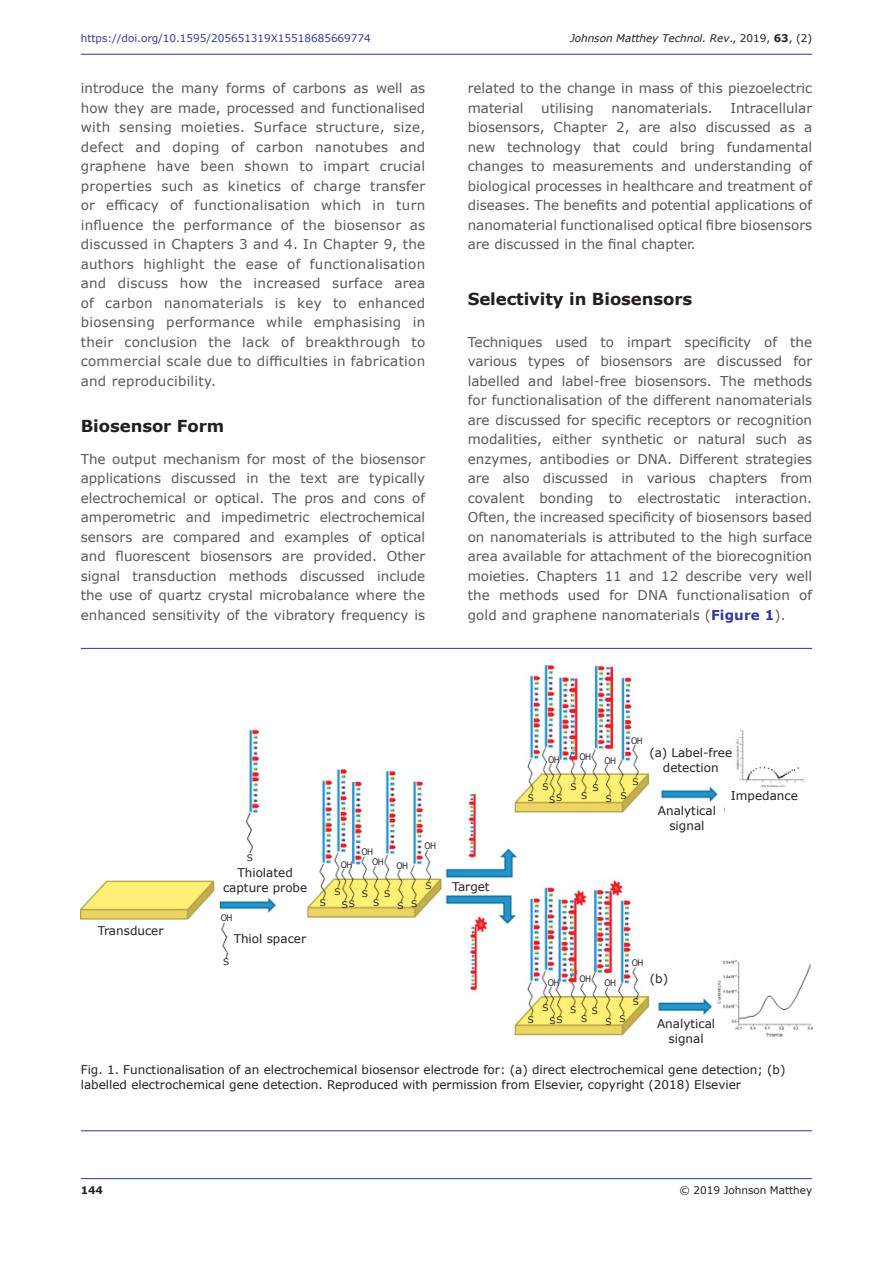
<style>
.page{position:relative;width:893px;height:1263px;background:#fff}
.page>*{position:absolute;margin:0;border:0;box-sizing:border-box;transform-origin:0 0}
.Bodytext_subhead{font:700 16.5px "Verdana";letter-spacing:-.005em;color:#231f20}
.Bodytext_fullout{font:13.5px/19.5px "Verdana";color:#575755;text-align:justify}
.Bodytext_indent{font:13.5px/19.5px "Verdana";letter-spacing:.02em;color:#575755;text-align:justify}
._22_figure_annotatio{font:12px/15px "Verdana";color:#231f20;text-align:center}
.t1{font:10.5px "Verdana";letter-spacing:-.005em;color:#313a97}
.t2{font:italic 10.5px "Verdana";letter-spacing:-.005em;color:#231f20}
.t3{font:10.5px "Verdana";letter-spacing:-.005em;color:#231f20}
.t4{font:700 10.5px "Verdana";color:#231f20}
._22_figure_annotatio-2{font:9px "Verdana";letter-spacing:-.08em;color:#231f20}
._22_figure_annotatio-3{font:9px "Verdana";letter-spacing:-.08em;color:#231f20;scale:.89 1}
.s1{font-style:normal}
.s2{font-weight:700;font-style:normal}
.s3{font-weight:700;color:#313a97}
</style>
<div class="page">
<hr style="left:81px;top:1178px;width:731px;height:1px;background:#313a97">
<hr style="left:81px;top:54px;width:731px;height:1px;background:#313a97">
<img style="left:81px;top:666px;width:731px;height:371px">
<div style="left:98px;top:926px;width:70px;height:12px;background:#fff"></div>
<div style="left:234px;top:934px;width:74px;height:12px;background:#fff"></div>
<div style="left:222px;top:867px;width:86px;height:28px;background:#fff"></div>
<div style="left:452px;top:881px;width:40px;height:12px;background:#fff"></div>
<div style="left:649px;top:1018px;width:74px;height:28px;background:#fff"></div>
<div style="left:650px;top:806px;width:74px;height:28px;background:#fff"></div>
<div style="left:727px;top:791px;width:74px;height:17px;background:#fff"></div>
<hr style="left:81px;top:1130px;width:731px;height:1px;background:#313a97">
<hr style="left:81px;top:648px;width:731px;height:1px;background:#313a97">
<div style="left:247px;top:854px;width:7px;height:8px;background:#fff"></div>
<div style="left:223px;top:958px;width:7px;height:8px;background:#fff"></div>
<div style="left:649px;top:748px;width:83px;height:25px;background:#fff"></div>
<div style="left:650px;top:973px;width:43px;height:18px;background:#fff"></div>
<p class="t1" style="left:81px;top:31px;width:291px">https://doi.org/10.1595/205651319X15518685669774</p>
<p class="t2" style="left:570px;top:31px;width:244px">Johnson Matthey Technol. Rev<span class="s1">., 2019,</span> <span class="s2">63</span><span class="s1">, (2)</span></p>
<p class="Bodytext_indent" style="left:81px;top:78px;width:346px">introduce the many forms of carbons as well as how they are made, processed and functionalised with sensing moieties. Surface structure, size, defect and doping of carbon nanotubes and graphene have been shown to impart crucial properties such as kinetics of charge transfer or efficacy of functionalisation which in turn influence the performance of the biosensor as discussed in Chapters 3 and 4. In Chapter 9, the authors highlight the ease of functionalisation and discuss how the increased surface area of carbon nanomaterials is key to enhanced biosensing performance while emphasising in their conclusion the lack of breakthrough to commercial scale due to difficulties in fabrication and reproducibility.</p>
<p class="Bodytext_subhead" style="left:81px;top:414px;width:145px">Biosensor Form</p>
<p class="Bodytext_fullout" style="left:81px;top:449px;width:346px">The output mechanism for most of the biosensor applications discussed in the text are typically electrochemical or optical. The pros and cons of amperometric and impedimetric electrochemical sensors are compared and examples of optical and fluorescent biosensors are provided. Other signal transduction methods discussed include the use of quartz crystal microbalance where the enhanced sensitivity of the vibratory frequency is</p>
<p class="Bodytext_fullout" style="left:468px;top:78px;width:346px">related to the change in mass of this piezoelectric material</p>
<p class="Bodytext_fullout" style="left:468px;top:98px;width:346px;text-indent:263px">Intracellular biosensors, Chapter 2, are also discussed as a new technology that could bring fundamental changes to measurements and understanding of biological processes in healthcare and treatment of diseases. The benefits and potential applications of nanomaterial functionalised optical fibre biosensors are discussed in the final chapter.</p>
<p class="Bodytext_fullout" style="left:541px;top:98px;width:54px">utilising</p>
<p class="Bodytext_fullout" style="left:612px;top:98px;width:103px">nanomaterials.</p>
<p class="Bodytext_subhead" style="left:468px;top:287px;width:226px">Selectivity in Biosensors</p>
<p class="Bodytext_fullout" style="left:468px;top:332px;width:346px">Techniques used to impart specificity of the various types of biosensors are discussed for labelled and label-free biosensors. The methods for functionalisation of the different nanomaterials are discussed for specific receptors or recognition modalities, either synthetic or natural such as enzymes, antibodies or DNA. Different strategies are also discussed in various chapters from covalent bonding to electrostatic interaction.<br>Often, the increased specificity of biosensors based on nanomaterials is attributed to the high surface area available for attachment of the biorecognition moieties. Chapters 11 and 12 describe very well the methods used for DNA functionalisation of gold and graphene nanomaterials (<span class="s3">Figure 1</span>).</p>
<p class="_22_figure_annotatio" style="left:98px;top:923px;width:67px">Transducer</p>
<p class="_22_figure_annotatio-2" style="left:247px;top:851px;width:8px">S</p>
<p class="_22_figure_annotatio" style="left:223px;top:864px;width:86px">Thiolated capture probe</p>
<p class="_22_figure_annotatio-3" style="left:221px;top:912px;width:15px">OH</p>
<p class="_22_figure_annotatio-2" style="left:223px;top:956px;width:8px">S</p>
<p class="_22_figure_annotatio" style="left:234px;top:931px;width:74px">Thiol spacer</p>
<p class="_22_figure_annotatio-2" style="left:320px;top:897px;width:8px">S</p>
<p class="_22_figure_annotatio-3" style="left:362px;top:846px;width:15px">OH</p>
<p class="_22_figure_annotatio-3" style="left:372px;top:856px;width:15px">OH</p>
<p class="_22_figure_annotatio-3" style="left:341px;top:858px;width:15px">OH</p>
<p class="_22_figure_annotatio-3" style="left:396px;top:859px;width:15px">OH</p>
<p class="_22_figure_annotatio-2" style="left:335px;top:885px;width:8px">S</p>
<p class="_22_figure_annotatio-2" style="left:342px;top:899px;width:8px">S</p>
<p class="_22_figure_annotatio-2" style="left:349px;top:897px;width:8px">S</p>
<p class="_22_figure_annotatio-2" style="left:362px;top:887px;width:8px">S</p>
<p class="_22_figure_annotatio-2" style="left:384px;top:887px;width:8px">S</p>
<p class="_22_figure_annotatio-2" style="left:373px;top:897px;width:8px">S</p>
<p class="_22_figure_annotatio-2" style="left:398px;top:900px;width:8px">S</p>
<p class="_22_figure_annotatio-2" style="left:411px;top:898px;width:8px">S</p>
<p class="_22_figure_annotatio-3" style="left:424px;top:840px;width:15px">OH</p>
<p class="_22_figure_annotatio-2" style="left:426px;top:879px;width:8px">S</p>
<p class="_22_figure_annotatio" style="left:452px;top:879px;width:39px">Target</p>
<p class="_22_figure_annotatio-2" style="left:528px;top:791px;width:8px">S</p>
<p class="_22_figure_annotatio-3" style="left:548px;top:754px;width:15px">OH</p>
<p class="_22_figure_annotatio-3" style="left:580px;top:751px;width:15px">OH</p>
<p class="_22_figure_annotatio-3" style="left:604px;top:754px;width:15px">OH</p>
<p class="_22_figure_annotatio-3" style="left:631px;top:734px;width:15px">OH</p>
<p class="_22_figure_annotatio-2" style="left:542px;top:780px;width:8px">S</p>
<p class="_22_figure_annotatio-2" style="left:549px;top:793px;width:8px">S</p>
<p class="_22_figure_annotatio-2" style="left:556px;top:792px;width:8px">S</p>
<p class="_22_figure_annotatio-2" style="left:570px;top:781px;width:8px">S</p>
<p class="_22_figure_annotatio-2" style="left:592px;top:782px;width:8px">S</p>
<p class="_22_figure_annotatio-2" style="left:581px;top:790px;width:8px">S</p>
<p class="_22_figure_annotatio-2" style="left:606px;top:793px;width:8px">S</p>
<p class="_22_figure_annotatio-2" style="left:632px;top:776px;width:8px">S</p>
<p class="_22_figure_annotatio-2" style="left:620px;top:789px;width:8px">S</p>
<p class="_22_figure_annotatio" style="left:649px;top:745px;width:84px">(a) Label-free detection</p>
<p class="_22_figure_annotatio" style="left:658px;top:803px;width:60px">Analytical signal</p>
<p class="_22_figure_annotatio" style="left:731px;top:788px;width:69px">Impedance</p>
<p class="_22_figure_annotatio-2" style="left:528px;top:1013px;width:8px">S</p>
<p class="_22_figure_annotatio-3" style="left:632px;top:956px;width:15px">OH</p>
<p class="_22_figure_annotatio-3" style="left:548px;top:976px;width:15px">OH</p>
<p class="_22_figure_annotatio-3" style="left:580px;top:972px;width:15px">OH</p>
<p class="_22_figure_annotatio-3" style="left:604px;top:976px;width:15px">OH</p>
<p class="_22_figure_annotatio" style="left:650px;top:971px;width:20px">(b)</p>
<p class="_22_figure_annotatio-2" style="left:543px;top:1002px;width:8px">S</p>
<p class="_22_figure_annotatio-2" style="left:549px;top:1014px;width:8px">S</p>
<p class="_22_figure_annotatio-2" style="left:556px;top:1013px;width:8px">S</p>
<p class="_22_figure_annotatio-2" style="left:570px;top:1004px;width:8px">S</p>
<p class="_22_figure_annotatio-2" style="left:592px;top:1004px;width:8px">S</p>
<p class="_22_figure_annotatio-2" style="left:581px;top:1012px;width:8px">S</p>
<p class="_22_figure_annotatio-2" style="left:605px;top:1015px;width:8px">S</p>
<p class="_22_figure_annotatio-2" style="left:620px;top:1012px;width:8px">S</p>
<p class="_22_figure_annotatio-2" style="left:633px;top:996px;width:8px">S</p>
<p class="_22_figure_annotatio" style="left:657px;top:1015px;width:60px">Analytical signal</p>
<p class="_22_figure_annotatio" style="left:81px;top:1062px;width:706px;text-align:left">Fig. 1. Functionalisation of an electrochemical biosensor electrode for: (a) direct electrochemical gene detection; (b) labelled electrochemical gene detection. Reproduced with permission from Elsevier, copyright (2018) Elsevier</p>
<p class="t4" style="left:81px;top:1183px;width:24px">144</p>
<p class="t3" style="left:679px;top:1183px;width:134px">© 2019 Johnson Matthey</p>
</div>
